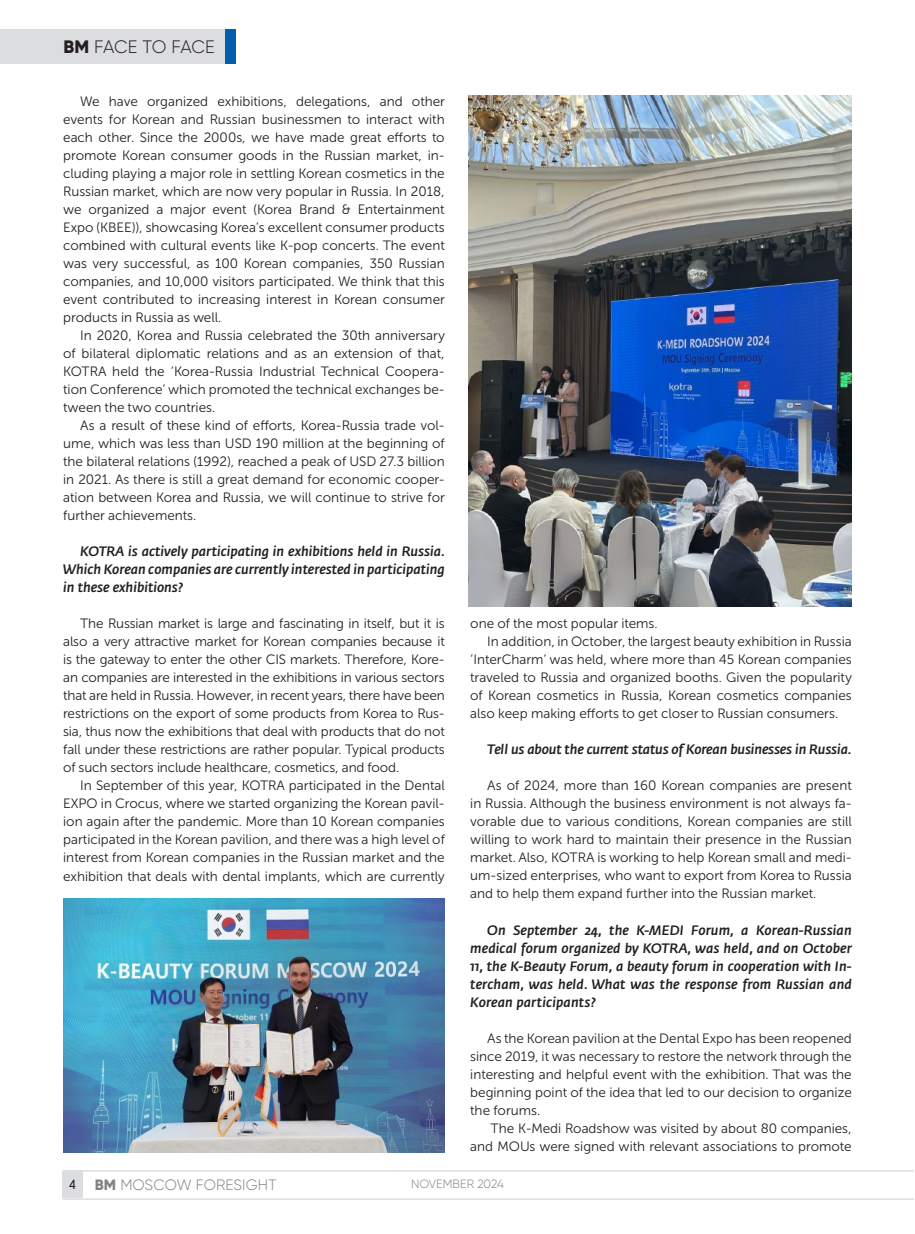
<style>
.page{position:relative;width:915px;height:1234px;background:#fff}
.page>*{position:absolute;margin:0;border:0;box-sizing:border-box;transform-origin:0 0}
.t1{font:300 18px "Gilroy";letter-spacing:-.015em;color:#231f20}
.t2{font:300 15px "Gilroy";letter-spacing:.01em;color:#808285}
.t3{font:13.5px/18px "Museo Sans Cyrl 300";color:#231f20;text-align:justify}
.t4{font:italic 500 13.5px/18px "Fedra Sans Pro";color:#231f20;text-align:justify}
.t5{font:300 12px "Gilroy";letter-spacing:.01em;color:#808285}
.s1{font-weight:800}
.s2{font-family:"Kelson Sans";font-weight:400;font-size:12px;color:#231f20}
</style>
<div class="page">
<div style="left:0;top:30px;width:225px;height:34px;background:#dcdddf"></div>
<div style="left:225px;top:30px;width:10px;height:34px;background:#015fae"></div>
<img style="left:468px;top:96px;width:383px;height:510px">
<img style="left:63px;top:898px;width:381px;height:254px">
<hr style="left:63px;top:1169px;width:850px;height:2px;background:#dcdddf">
<hr style="left:63px;top:1197px;width:850px;height:2px;background:#dcdddf">
<div style="left:63px;top:1171px;width:20px;height:26px;background:#dcdddf"></div>
<h1 class="t1" style="left:63px;top:36px;width:153px"><span class="s1">BM</span> FACE TO FACE</h1>
<p class="t3" style="left:63px;top:92px;width:383px;text-indent:17px">We have organized exhibitions, delegations, and other events for Korean and Russian businessmen to interact with each other. Since the 2000s, we have made great efforts to promote Korean consumer goods in the Russian market, in&shy;cluding playing a major role in settling Korean cosmetics in the Russian market, which are now very popular in Russia. In 2018, we organized a major event (Korea Brand &amp; Entertainment Expo (KBEE)), showcasing Korea’s excellent consumer products combined with cultural events like K-pop concerts. The event was very successful, as 100 Korean companies, 350 Russian companies, and 10,000 visitors participated. We think that this event contributed to increasing interest in Korean consumer products in Russia as well.</p>
<p class="t3" style="left:63px;top:326px;width:383px;text-indent:17px">In 2020, Korea and Russia celebrated the 30th anniversary of bilateral diplomatic relations and as an extension of that, KOTRA held the ‘Korea-Russia Industrial Technical Coopera&shy;tion Conference’ which promoted the technical exchanges be&shy;tween the two countries.</p>
<p class="t3" style="left:63px;top:416px;width:383px;text-indent:17px">As a result of these kind of efforts, Korea-Russia trade vol&shy;ume, which was less than USD 190 million at the beginning of the bilateral relations (1992), reached a peak of USD 27.3 billion in 2021. As there is still a great demand for economic cooper&shy;ation between Korea and Russia, we will continue to strive for further achievements.</p>
<p class="t4" style="left:63px;top:542px;width:383px;text-indent:17px">KOTRA is actively participating in exhibitions held in Russia.<br>Which Korean companies are currently interested in participating in these exhibitions?</p>
<p class="t3" style="left:63px;top:614px;width:383px;text-indent:17px">The Russian market is large and fascinating in itself, but it is also a very attractive market for Korean companies because it is the gateway to enter the other CIS markets. Therefore, Kore&shy;an companies are interested in the exhibitions in various sectors that are held in Russia. However, in recent years, there have been restrictions on the export of some products from Korea to Rus&shy;sia, thus now the exhibitions that deal with products that do not fall under these restrictions are rather popular. Typical products of such sectors include healthcare, cosmetics, and food.</p>
<p class="t3" style="left:63px;top:776px;width:383px;text-indent:17px">In September of this year, KOTRA participated in the Dental EXPO in Crocus, where we started organizing the Korean pavil&shy;ion again after the pandemic. More than 10 Korean companies participated in the Korean pavilion, and there was a high level of interest from Korean companies in the Russian market and the exhibition that deals with dental implants, which are currently</p>
<p class="t3" style="left:470px;top:614px;width:189px">one of the most popular items.</p>
<p class="t3" style="left:487px;top:632px;width:366px">In addition, in October, the largest beauty exhibition in Russia</p>
<p class="t3" style="left:470px;top:650px;width:383px">‘InterCharm’ was held, where more than 45 Korean companies</p>
<p class="t3" style="left:470px;top:668px;width:383px">traveled to Russia and organized booths. Given the popularity</p>
<p class="t3" style="left:470px;top:686px;width:383px">of Korean cosmetics in Russia, Korean cosmetics companies</p>
<p class="t3" style="left:470px;top:704px;width:369px">also keep making efforts to get closer to Russian consumers.</p>
<p class="t4" style="left:487px;top:740px;width:366px">Tell us about the current status of Korean businesses in Russia.</p>
<p class="t3" style="left:470px;top:776px;width:383px;text-indent:17px">As of 2024, more than 160 Korean companies are present in Russia. Although the business environment is not always fa&shy;vorable due to various conditions, Korean companies are still willing to work hard to maintain their presence in the Russian market. Also, KOTRA is working to help Korean small and medi&shy;um-sized enterprises, who want to export from Korea to Russia and to help them expand further into the Russian market.</p>
<p class="t4" style="left:470px;top:920px;width:383px;text-indent:17px">On September 24, the K-MEDI Forum, a Korean-Russian medical forum organized by KOTRA, was held, and on October 11, the K-Beauty Forum, a beauty forum in cooperation with In&shy;tercham, was held. What was the response from Russian and Korean participants?</p>
<p class="t3" style="left:470px;top:1028px;width:383px;text-indent:17px">As the Korean pavilion at the Dental Expo has been reopened since 2019, it was necessary to restore the network through the interesting and helpful event with the exhibition. That was the beginning point of the idea that led to our decision to organize the forums.</p>
<p class="t3" style="left:470px;top:1118px;width:383px;text-align:right">The K-Medi Roadshow was visited by about 80 companies, and MOUs were signed with relevant associations to promote</p>
<p class="t2" style="left:69px;top:1174px;width:208px"><span class="s2">4</span> <span class="s1">BM</span> MOSCOW FORESIGHT</p>
<p class="t5" style="left:411px;top:1176px;width:94px">NOVEMBER 2024</p>
</div>
